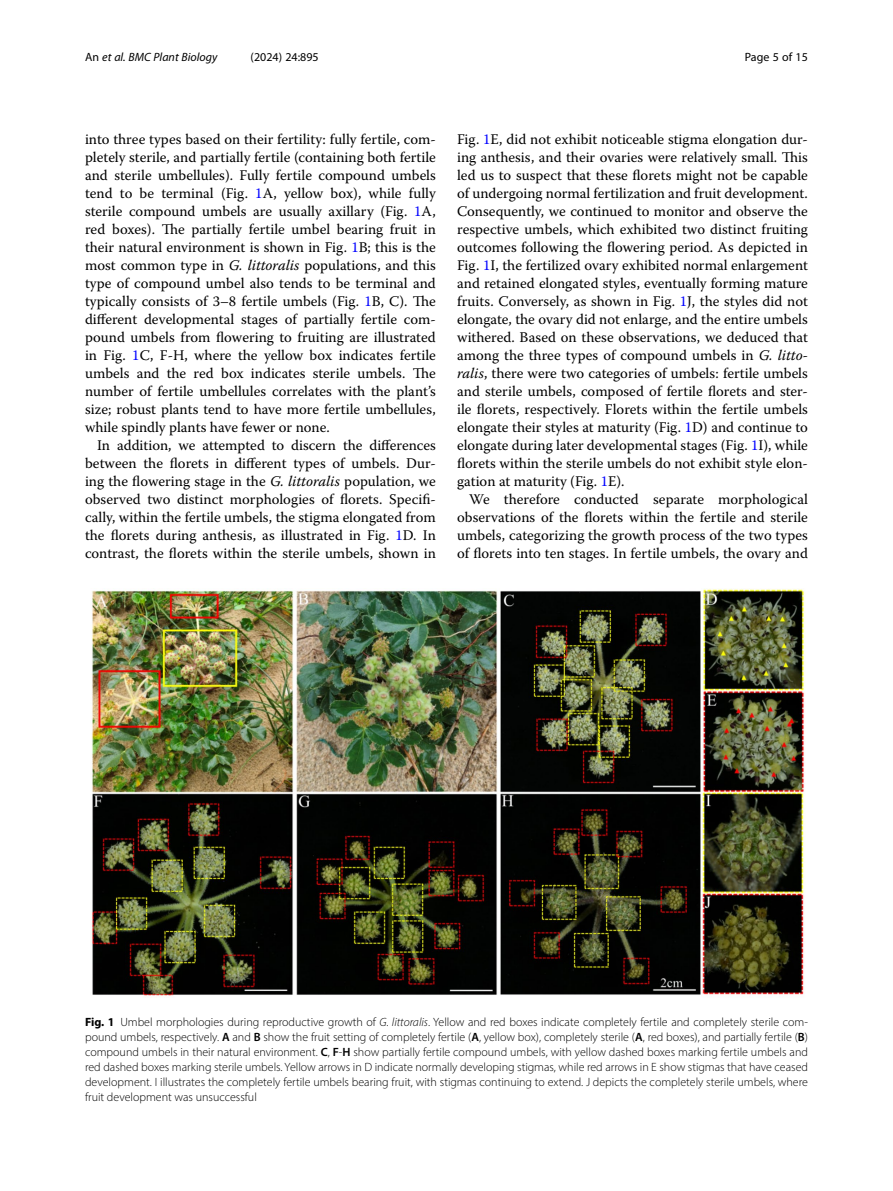
<style>
.page{position:relative;width:893px;height:1191px;background:#fff}
.page>*{position:absolute;margin:0;border:0;box-sizing:border-box;transform-origin:0 0}
.Body_Text_Indent{font:14.7px/18px "Warnock Pro";color:#000;text-align:justify}
.Body_Text{font:14.7px/18px "Warnock Pro";color:#000;text-align:justify}
.Figure_Caption{font:300 12px/15px "Myriad Pro";color:#000;text-align:justify}
.t1{font:italic 12px "Myriad Pro";color:#000}
.t2{font:12px "Myriad Pro";color:#000}
.s1{font-style:normal}
.s2{color:#00f}
.s3{font-style:italic}
.s4{font-weight:700}
.s5{font-weight:600}
</style>
<div class="page">
<img style="left:92px;top:589px;width:713px;height:409px">
<p class="t1" style="left:85px;top:50px;width:134px"><span class="s1">An</span> et al. BMC Plant Biology</p>
<p class="t2" style="left:251px;top:50px;width:70px">(2024) 24:895</p>
<p class="t2" style="left:745px;top:50px;width:65px">Page 5 of 15</p>
<p class="Body_Text" style="left:85px;top:130px;width:352px">into three types based on their fertility: fully fertile, com&shy;pletely sterile, and partially fertile (containing both fertile and sterile umbellules). Fully fertile compound umbels tend to be terminal (Fig. <span class="s2">1</span>A, yellow box), while fully sterile compound umbels are usually axillary (Fig. <span class="s2">1</span>A, red boxes). The partially fertile umbel bearing fruit in their natural environment is shown in Fig. <span class="s2">1</span>B; this is the most common type in <span class="s3">G. littoralis</span> populations, and this type of compound umbel also tends to be terminal and typically consists of 3–8 fertile umbels (Fig. <span class="s2">1</span>B, C). The different developmental stages of partially fertile com&shy;pound umbels from flowering to fruiting are illustrated in Fig. <span class="s2">1</span>C, F-H, where the yellow box indicates fertile umbels and the red box indicates sterile umbels. The number of fertile umbellules correlates with the plant’s size; robust plants tend to have more fertile umbellules, while spindly plants have fewer or none.</p>
<p class="Body_Text_Indent" style="left:85px;top:436px;width:352px;text-indent:12px">In addition, we attempted to discern the differences between the florets in different types of umbels. Dur&shy;ing the flowering stage in the <span class="s3">G. littoralis</span> population, we observed two distinct morphologies of florets. Specifi&shy;cally, within the fertile umbels, the stigma elongated from the florets during anthesis, as illustrated in Fig. <span class="s2">1</span>D. In contrast, the florets within the sterile umbels, shown in</p>
<p class="Body_Text_Indent" style="left:457px;top:130px;width:352px">Fig. <span class="s2">1</span>E, did not exhibit noticeable stigma elongation dur&shy;ing anthesis, and their ovaries were relatively small. This led us to suspect that these florets might not be capable of undergoing normal fertilization and fruit development.<br>Consequently, we continued to monitor and observe the respective umbels, which exhibited two distinct fruiting outcomes following the flowering period. As depicted in Fig. <span class="s2">1</span>I, the fertilized ovary exhibited normal enlargement and retained elongated styles, eventually forming mature fruits. Conversely, as shown in Fig. <span class="s2">1</span>J, the styles did not elongate, the ovary did not enlarge, and the entire umbels withered. Based on these observations, we deduced that among the three types of compound umbels in <span class="s3">G. litto&shy;ralis</span>, there were two categories of umbels: fertile umbels and sterile umbels, composed of fertile florets and ster&shy;ile florets, respectively. Florets within the fertile umbels elongate their styles at maturity (Fig. <span class="s2">1</span>D) and continue to elongate during later developmental stages (Fig. <span class="s2">1</span>I), while florets within the sterile umbels do not exhibit style elon&shy;gation at maturity (Fig. <span class="s2">1</span>E).</p>
<p class="Body_Text_Indent" style="left:457px;top:490px;width:352px;text-indent:12px">We therefore conducted separate morphological observations of the florets within the fertile and sterile umbels, categorizing the growth process of the two types of florets into ten stages. In fertile umbels, the ovary and</p>
<p class="Figure_Caption" style="left:85px;top:1014px;width:724px"><span class="s4">Fig. 1</span> Umbel morphologies during reproductive growth of <span class="s3">G. littoralis</span>. Yellow and red boxes indicate completely fertile and completely sterile com&shy;pound umbels, respectively. <span class="s5">A</span> and <span class="s5">B</span> show the fruit setting of completely fertile (<span class="s5">A</span>, yellow box), completely sterile (<span class="s5">A</span>, red boxes), and partially fertile (<span class="s5">B</span>) compound umbels in their natural environment. <span class="s5">C</span>, <span class="s5">F</span>-<span class="s5">H</span> show partially fertile compound umbels, with yellow dashed boxes marking fertile umbels and red dashed boxes marking sterile umbels. Yellow arrows in D indicate normally developing stigmas, while red arrows in E show stigmas that have ceased development. I illustrates the completely fertile umbels bearing fruit, with stigmas continuing to extend. J depicts the completely sterile umbels, where fruit development was unsuccessful</p>
</div>
